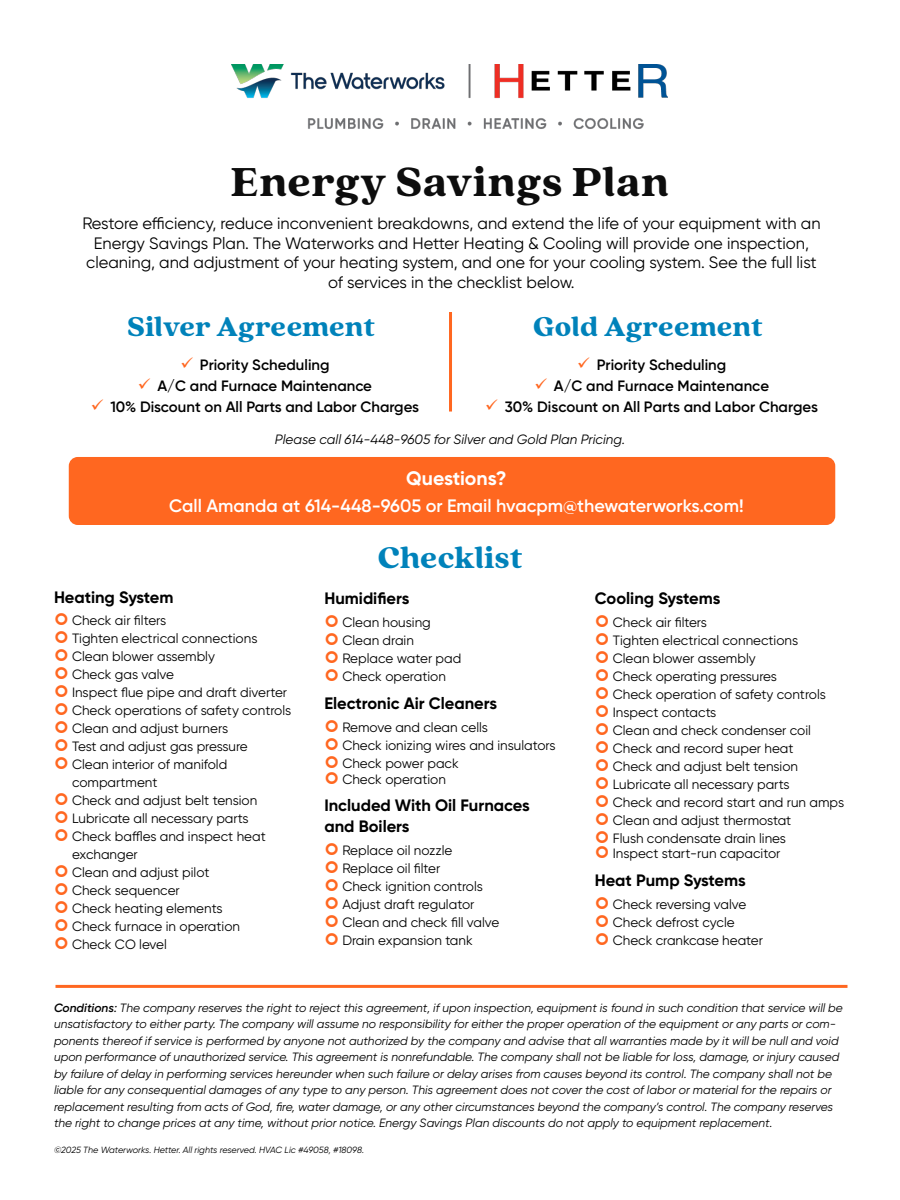
<style>
.page{position:relative;width:900px;height:1200px;background:#fff}
.page>*{position:absolute;margin:0;border:0;box-sizing:border-box;transform-origin:0 0}
.t1{font:900 45px "Quincy CF";letter-spacing:.01em;color:#0d0d0d}
.t2{font:900 33px "Quincy CF";letter-spacing:-.005em;color:#0082ba}
.t3{font:900 30px "Quincy CF";letter-spacing:-.005em;color:#0082ba}
.t4{font:700 19.5px "Gilroy";color:#fff}
.t5{font:600 18px "Gilroy";color:#fff}
.t6{font:16.5px/19.5px "Gilroy";color:#000;text-align:center}
.t7{font:700 16.5px/21px "Gilroy";color:#000}
.t8{font:600 15px/21px "Gilroy";color:#000;text-align:center}
.t9{font:13.5px/18px "Gilroy";color:#000}
.t10{font:italic 13.5px "Gilroy";color:#000}
.t11{font:italic 12px/16.5px "Gilroy";color:#000}
.t12{font:italic 9px "Gilroy";color:#000}
.s1{font-weight:600}
.s2{font-weight:500}
</style>
<div class="page">
<img style="left:231px;top:65px;width:436px;height:64px">
<hr style="left:449px;top:312px;width:3px;height:100px;background:#ff6720">
<hr style="left:56px;top:985px;width:792px;height:3px;background:#ff6720">
<div style="left:69px;top:457px;width:766px;height:68px;background:#ff6720;border-radius:9px"></div>
<h1 class="t1" style="left:231px;top:155px;width:440px">Energy Savings Plan</h1>
<p class="t6" style="left:82px;top:214px;width:740px">Restore efficiency, reduce inconvenient breakdowns, and extend the life of your equipment with an Energy Savings Plan. The Waterworks and Hetter Heating &amp; Cooling will provide one inspection, cleaning, and adjustment of your heating system, and one for your cooling system. See the full list of services in the checklist below.</p>
<h3 class="t3" style="left:127px;top:308px;width:250px">Silver Agreement</h3>
<h3 class="t3" style="left:533px;top:308px;width:231px">Gold Agreement</h3>
<p class="t8" style="left:505px;top:354px;width:315px">Priority Scheduling<br>A/C and Furnace Maintenance<br>30% Discount on All Parts and Labor Charges</p>
<p class="t8" style="left:110px;top:354px;width:310px">Priority Scheduling<br>A/C and Furnace Maintenance<br>10% Discount on All Parts and Labor Charges</p>
<p class="t10" style="left:275px;top:431px;width:352px">Please call 614-448-9605 for Silver and Gold Plan Pricing.</p>
<h3 class="t4" style="left:406px;top:466px;width:102px">Questions?</h3>
<h3 class="t5" style="left:169px;top:494px;width:576px">Call Amanda at 614-448-9605 or Email hvacpm@thewaterworks.com!</h3>
<p class="t7" style="left:54px;top:586px;width:121px">Heating System</p>
<p class="t9" style="left:72px;top:611px;width:221px">Check air filters<br>Tighten electrical connections<br>Clean blower assembly<br>Check gas valve<br>Inspect flue pipe and draft diverter<br>Check operations of safety controls<br>Clean and adjust burners<br>Test and adjust gas pressure<br>Clean interior of manifold compartment<br>Check and adjust belt tension<br>Lubricate all necessary parts<br>Check baffles and inspect heat exchanger<br>Clean and adjust pilot<br>Check sequencer<br>Check heating elements<br>Check furnace in operation<br>Check CO level</p>
<h2 class="t2" style="left:378px;top:537px;width:147px">Checklist</h2>
<p class="t7" style="left:324px;top:588px;width:87px">Humidifiers</p>
<p class="t9" style="left:342px;top:613px;width:121px">Clean housing<br>Clean drain<br>Replace water pad<br>Check operation</p>
<p class="t7" style="left:324px;top:693px;width:174px">Electronic Air Cleaners</p>
<p class="t9" style="left:342px;top:718px;width:215px">Remove and clean cells<br>Check ionizing wires and insulators<br>Check power pack</p>
<p class="t9" style="left:342px;top:770px;width:105px">Check operation</p>
<p class="t7" style="left:324px;top:795px;width:207px">Included With Oil Furnaces and Boilers</p>
<p class="t9" style="left:342px;top:841px;width:159px">Replace oil nozzle<br>Replace oil filter<br>Check ignition controls<br>Adjust draft regulator<br>Clean and check fill valve<br>Drain expansion tank</p>
<p class="t7" style="left:595px;top:588px;width:127px">Cooling Systems</p>
<p class="t9" style="left:613px;top:613px;width:233px">Check air filters<br>Tighten electrical connections<br>Clean blower assembly<br>Check operating pressures<br>Check operation of safety controls<br>Inspect contacts<br>Clean and check condenser coil<br>Check and record super heat<br>Check and adjust belt tension<br>Lubricate all necessary parts<br>Check and record start and run amps<br>Clean and adjust thermostat<br>Flush condensate drain lines</p>
<p class="t9" style="left:613px;top:844px;width:169px">Inspect start-run capacitor</p>
<p class="t7" style="left:595px;top:870px;width:153px">Heat Pump Systems</p>
<p class="t9" style="left:613px;top:895px;width:152px">Check reversing valve<br>Check defrost cycle<br>Check crankcase heater</p>
<p class="t11" style="left:54px;top:999px;width:790px"><span class="s1">Conditions</span><span class="s2">:</span> The company reserves the right to reject this agreement, if upon inspection, equipment is found in such condition that service will be unsatisfactory to either party. The company will assume no responsibility for either the proper operation of the equipment or any parts or com&shy;ponents thereof if service is performed by anyone not authorized by the company and advise that all warranties made by it will be null and void upon performance of unauthorized service. This agreement is nonrefundable. The company shall not be liable for loss, damage, or injury caused by failure of delay in performing services hereunder when such failure or delay arises from causes beyond its control. The company shall not be liable for any consequential damages of any type to any person. This agreement does not cover the cost of labor or material for the repairs or replacement resulting from acts of God, fire, water damage, or any other circumstances beyond the company’s control. The company reserves the right to change prices at any time, without prior notice. Energy Savings Plan discounts do not apply to equipment replacement.</p>
<p class="t12" style="left:54px;top:1145px;width:312px">©2025 The Waterworks. Hetter. All rights reserved. HVAC Lic #49058, #18098.</p>
</div>
